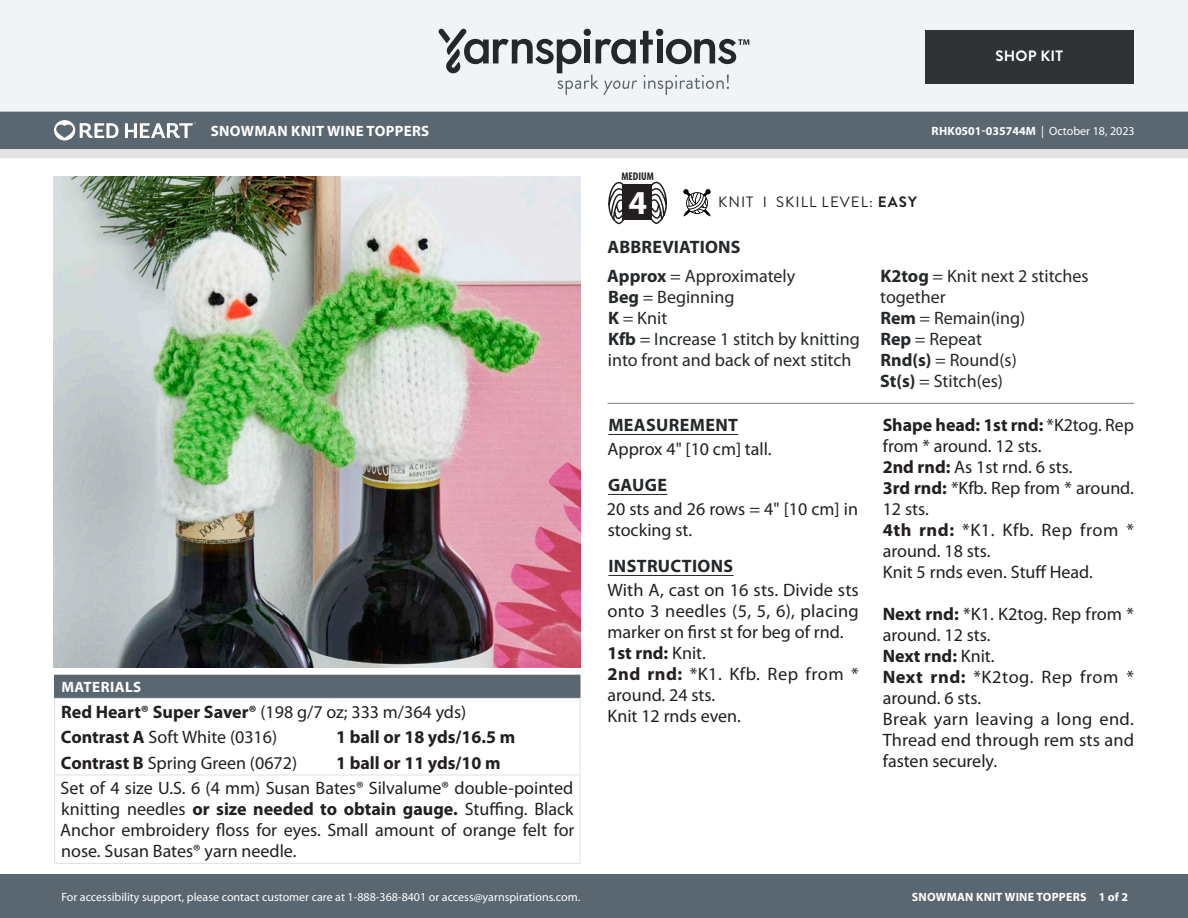
<style>
.page{position:relative;width:1188px;height:918px;background:#fff}
.page>*{position:absolute;margin:0;border:0;box-sizing:border-box;transform-origin:0 0}
.t1{font:700 33.6px "Myriad Pro";color:#fff}
.Body_-__Auto_Style_with_Keep_lines_toget{font:18px/21px "Myriad Pro";color:#231f20}
.Materials_-_Needle___Supplies_Info{font:18px/21px "Myriad Pro";color:#231f20;text-align:justify}
.Abbreviations_-_With_auto_styling{font:18px/21px "Myriad Pro";color:#24282a}
.Material_-__Colors_information{font:18px "Myriad Pro";color:#231f20}
.Materials_-_Brand___Product_Info{font:18px "Myriad Pro";color:#231f20}
.Body_-_HEADERS_-_Underline{font:700 18px "Myriad Pro";letter-spacing:.02em;color:#24282a}
.Body_-_NO_Automatic_styling{font:18px/21px "Myriad Pro";color:#231f20}
.Body_-__Auto_Style_with_Keep_lines_toget-2{font:18px/21px "Myriad Pro";letter-spacing:.025em;color:#231f20}
.Material_-__Colors_information-2{font:700 18px "Myriad Pro";color:#231f20}
.Body_-__Auto_Style_with_Keep_lines_toget-3{font:700 18px "Myriad Pro";color:#231f20}
.Materials_-__Header_in_dark_gray_box{font:700 15px "Myriad Pro";letter-spacing:.02em;color:#fff}
.t2{font:15px "Brandon Grotesque";letter-spacing:.07em;color:#231f20}
.t3{font:700 15px "Brandon Grotesque";letter-spacing:.02em;color:#fff}
.t4{font:12px "Myriad Pro";color:#fff}
.t5{font:700 12px "Myriad Pro";color:#fff}
.t6{font:700 12px "Myriad Pro";letter-spacing:.02em;color:#fff}
.t7{font:700 condensed 11.25px "Myriad Pro";color:#231f20}
.s1{font-weight:700}
.s2{font-weight:400}
</style>
<div class="page">
<div style="left:0;top:875px;width:1188px;height:43px;background:#5a6670"></div>
<div style="left:0;top:149px;width:1188px;height:9px;background:#e4e3e3"></div>
<div style="left:0;top:111px;width:1188px;height:38px;background:#5a6670"></div>
<div style="left:0;top:0;width:1188px;height:112px;background:#f2f3f4"></div>
<svg style="left:438px;top:29px;width:311px;height:66px"></svg>
<div style="left:925px;top:30px;width:209px;height:54px;background:#2f3336"></div>
<svg style="left:683px;top:189px;width:28px;height:28px"></svg>
<svg style="left:608px;top:181px;width:18px;height:43px"></svg>
<svg style="left:649px;top:181px;width:18px;height:43px"></svg>
<div style="left:622px;top:185px;width:30px;height:35px;background:#231f20"></div>
<svg style="left:54px;top:120px;width:65px;height:20px"></svg>
<svg style="left:125px;top:122px;width:71px;height:16px"></svg>
<img style="left:54px;top:177px;width:527px;height:490px">
<hr style="left:608px;top:434px;width:130px;height:1px;background:#24282a">
<hr style="left:608px;top:494px;width:59px;height:1px;background:#24282a">
<hr style="left:608px;top:575px;width:126px;height:1px;background:#24282a">
<hr style="left:608px;top:403px;width:526px;height:1px;background:#7d7d7d">
<div style="left:55px;top:675px;width:525px;height:23px;background:#5a6670"></div>
<hr style="left:54px;top:675px;width:278px;height:1px;background:#5a6670">
<svg style="left:580px;top:676px;width:1px;height:22px"></svg>
<hr style="left:54px;top:698px;width:278px;height:1px;background:#e4e3e3">
<hr style="left:332px;top:698px;width:249px;height:1px;background:#e4e3e3">
<hr style="left:579px;top:699px;width:2px;height:25px;background:#e4e3e3">
<hr style="left:579px;top:724px;width:2px;height:25px;background:#e4e3e3">
<svg style="left:54px;top:676px;width:1px;height:98px"></svg>
<hr style="left:579px;top:749px;width:2px;height:25px;background:#e4e3e3">
<hr style="left:54px;top:776px;width:1px;height:87px;background:#e4e3e3">
<hr style="left:54px;top:774px;width:278px;height:2px;background:#e4e3e3">
<hr style="left:332px;top:774px;width:249px;height:2px;background:#e4e3e3">
<hr style="left:579px;top:776px;width:2px;height:87px;background:#e4e3e3">
<hr style="left:54px;top:863px;width:278px;height:1px;background:#e4e3e3">
<hr style="left:332px;top:863px;width:249px;height:1px;background:#e4e3e3">
<p class="Materials_-__Header_in_dark_gray_box" style="left:211px;top:121px;width:220px">SNOWMAN KNIT WINE TOPPERS</p>
<p class="Materials_-__Header_in_dark_gray_box" style="left:61px;top:678px;width:81px">MATERIALS</p>
<p class="Materials_-_Brand___Product_Info" style="left:61px;top:702px;width:407px"><span class="s1">Red Heart® Super Saver®</span> (198 g/7 oz; 333 m/364 yds)</p>
<p class="Material_-__Colors_information" style="left:61px;top:728px;width:218px"><span class="s1">Contrast A</span> Soft White (0316)</p>
<p class="Material_-__Colors_information-2" style="left:336px;top:726px;width:181px">1 ball or 18 yds/16.5 m</p>
<p class="Material_-__Colors_information" style="left:61px;top:753px;width:238px"><span class="s1">Contrast B</span> Spring Green (0672)</p>
<p class="Material_-__Colors_information-2" style="left:336px;top:751px;width:166px">1 ball or 11 yds/10 m</p>
<p class="Materials_-_Needle___Supplies_Info" style="left:60px;top:778px;width:516px">Set of 4 size U.S. 6 (4 mm) Susan Bates® Silvalume® double-pointed knitting needles <span class="s1">or size needed to obtain gauge.</span> Stuffing. Black Anchor embroidery floss for eyes. Small amount of orange felt for nose. Susan Bates® yarn needle.</p>
<p class="t4" style="left:61px;top:890px;width:520px">For accessibility support, please contact customer care at 1-888-368-8401 or access@yarnspirations.com.</p>
<p class="t3" style="left:995px;top:46px;width:69px">SHOP KIT</p>
<p class="t7" style="left:621px;top:169px;width:34px">MEDIUM</p>
<h1 class="t1" style="left:629px;top:180px;width:20px">4</h1>
<p class="t2" style="left:718px;top:192px;width:200px">KNIT I SKILL LEVEL: <span class="s1">EASY</span></p>
<p class="Body_-_HEADERS_-_Underline" style="left:608px;top:235px;width:135px">ABBREVIATIONS</p>
<p class="t5" style="left:932px;top:123px;width:205px">RHK0501-035744M <span class="s2">| October 18, 2023</span></p>
<p class="Abbreviations_-_With_auto_styling" style="left:607px;top:265px;width:189px"><span class="s1">Approx</span> = Approximately</p>
<p class="Abbreviations_-_With_auto_styling" style="left:608px;top:286px;width:128px"><span class="s1">Beg</span> = Beginning</p>
<p class="Abbreviations_-_With_auto_styling" style="left:608px;top:307px;width:61px"><span class="s1">K</span> = Knit</p>
<p class="Abbreviations_-_With_auto_styling" style="left:608px;top:328px;width:253px"><span class="s1">Kfb</span> = Increase 1 stitch by knitting into front and back of next stitch</p>
<p class="Body_-_HEADERS_-_Underline" style="left:608px;top:414px;width:131px">MEASUREMENT</p>
<p class="Body_-__Auto_Style_with_Keep_lines_toget" style="left:607px;top:439px;width:166px">Approx 4" [10 cm] tall.</p>
<p class="Body_-_HEADERS_-_Underline" style="left:608px;top:474px;width:61px">GAUGE</p>
<p class="Body_-_NO_Automatic_styling" style="left:607px;top:499px;width:253px">20 sts and 26 rows = 4" [10 cm] in stocking st.</p>
<p class="Body_-_HEADERS_-_Underline" style="left:608px;top:555px;width:126px">INSTRUCTIONS</p>
<p class="Body_-__Auto_Style_with_Keep_lines_toget" style="left:608px;top:580px;width:253px;text-align:justify">With A, cast on 16 sts. Divide sts onto 3 needles (5, 5, 6), placing marker on first st for beg of rnd.</p>
<p class="Body_-__Auto_Style_with_Keep_lines_toget-3" style="left:608px;top:642px;width:100px">1st rnd: <span class="s2">Knit.</span></p>
<p class="Body_-__Auto_Style_with_Keep_lines_toget" style="left:608px;top:664px;width:253px"><span class="s1">2nd rnd:</span> *K1. Kfb. Rep from * around. 24 sts.</p>
<p class="Body_-__Auto_Style_with_Keep_lines_toget" style="left:608px;top:706px;width:135px">Knit 12 rnds even.</p>
<p class="Abbreviations_-_With_auto_styling" style="left:880px;top:265px;width:210px"><span class="s1">K2tog</span> = Knit next 2 stitches together</p>
<p class="Abbreviations_-_With_auto_styling" style="left:880px;top:307px;width:146px"><span class="s1">Rem</span> = Remain(ing)</p>
<p class="Abbreviations_-_With_auto_styling" style="left:880px;top:328px;width:103px"><span class="s1">Rep</span> = Repeat</p>
<p class="Abbreviations_-_With_auto_styling" style="left:880px;top:349px;width:138px"><span class="s1">Rnd(s)</span> = Round(s)</p>
<p class="Abbreviations_-_With_auto_styling" style="left:880px;top:370px;width:124px"><span class="s1">St(s)</span> = Stitch(es)</p>
<p class="Body_-__Auto_Style_with_Keep_lines_toget" style="left:883px;top:415px;width:253px"><span class="s1">Shape head: 1st rnd:</span> *K2tog. Rep from * around. 12 sts.</p>
<p class="Body_-__Auto_Style_with_Keep_lines_toget" style="left:883px;top:457px;width:191px"><span class="s1">2nd rnd:</span> As 1st rnd. 6 sts.</p>
<p class="Body_-__Auto_Style_with_Keep_lines_toget" style="left:883px;top:478px;width:253px"><span class="s1">3rd rnd:</span> *Kfb. Rep from * around.<br>12 sts.</p>
<p class="Body_-__Auto_Style_with_Keep_lines_toget" style="left:883px;top:520px;width:253px"><span class="s1">4th rnd:</span> *K1. Kfb. Rep from * around. 18 sts.</p>
<p class="Body_-__Auto_Style_with_Keep_lines_toget" style="left:883px;top:562px;width:212px">Knit 5 rnds even. Stuff Head.</p>
<p class="Body_-__Auto_Style_with_Keep_lines_toget" style="left:883px;top:604px;width:253px"><span class="s1">Next rnd:</span> *K1. K2tog. Rep from * around. 12 sts.</p>
<p class="Body_-__Auto_Style_with_Keep_lines_toget-3" style="left:883px;top:645px;width:113px">Next rnd: <span class="s2">Knit.</span></p>
<p class="Body_-__Auto_Style_with_Keep_lines_toget-2" style="left:883px;top:667px;width:253px"><span class="s1">Next rnd:</span> *K2tog. Rep from * around. 6 sts.</p>
<p class="Body_-__Auto_Style_with_Keep_lines_toget" style="left:883px;top:709px;width:253px;text-align:justify">Break yarn leaving a long end.<br>Thread end through rem sts and fasten securely.</p>
<p class="t6" style="left:912px;top:889px;width:218px">SNOWMAN KNIT WINE TOPPERS 1 of 2</p>
</div>
